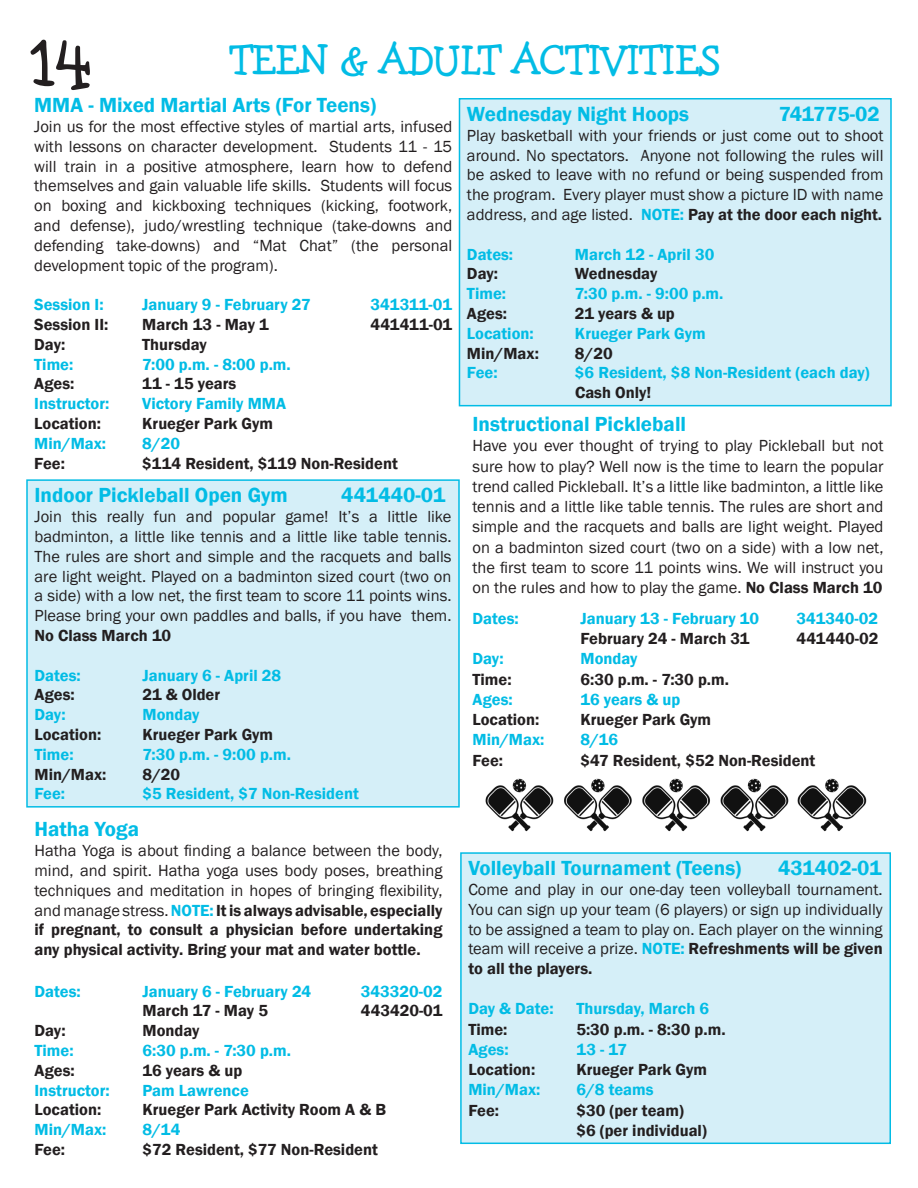
<style>
.page{position:relative;width:918px;height:1188px;background:#fff}
.page>*{position:absolute;margin:0;border:0;box-sizing:border-box;transform-origin:0 0}
.t1{font:75px "Hank BT";color:#231f20}
.t2{font:45px "Hank BT";letter-spacing:-.01em;color:#02bce5}
.t3{font:600 21px "Franklin Gothic";color:#02bce5}
.t4{font:16.5px/19.8px "Franklin Gothic";color:#231f20;text-align:justify}
.t5{font:600 16.5px/20.2px "Franklin Gothic";color:#231f20}
.t6{font:600 16.5px "Franklin Gothic";color:#02bce5}
.s1{font-weight:600;color:#02bce5}
.s2{font-weight:600}
</style>
<div class="page">
<img style="left:485px;top:778px;width:304px;height:54px">
<img style="left:797px;top:778px;width:70px;height:54px">
<div style="left:27px;top:480px;width:432px;height:327px;background:#d5eff8"></div>
<div style="left:26px;top:479px;width:434px;height:329px;border:2px solid #02bce5"></div>
<div style="left:459px;top:99px;width:432px;height:307px;background:#d5eff8"></div>
<div style="left:459px;top:98px;width:433px;height:308px;border:2px solid #02bce5"></div>
<div style="left:461px;top:853px;width:429px;height:290px;background:#d5eff8"></div>
<div style="left:460px;top:852px;width:431px;height:292px;border:2px solid #02bce5"></div>
<h1 class="t1" style="left:28px;top:17px;width:66px">14</h1>
<h2 class="t2" style="left:230px;top:33px;width:492px">TEEN &amp; ADULT ACTIVITIES</h2>
<p class="t3" style="left:34px;top:92px;width:343px">MMA - Mixed Martial Arts (For Teens)</p>
<p class="t4" style="left:34px;top:117px;width:420px">Join us for the most effective styles of martial arts, infused with lessons on character development. Students 11 - 15 will train in a positive atmosphere, learn how to defend themselves and gain valuable life skills. Students will focus on boxing and kickboxing techniques (kicking, footwork, and defense), judo/wrestling technique (take-downs and defending take-downs) and “Mat Chat” (the personal development topic of the program).</p>
<p class="t6" style="left:34px;top:294px;width:71px">Session I:</p>
<p class="t6" style="left:142px;top:294px;width:170px">January 9 - February 27</p>
<p class="t6" style="left:371px;top:294px;width:83px">341311-01</p>
<p class="t5" style="left:34px;top:315px;width:76px">Session II:</p>
<p class="t5" style="left:142px;top:315px;width:128px">March 13 - May 1</p>
<p class="t5" style="left:371px;top:315px;width:83px">441411-01</p>
<p class="t5" style="left:34px;top:334px;width:33px">Day:</p>
<p class="t5" style="left:142px;top:334px;width:66px">Thursday</p>
<p class="t6" style="left:34px;top:354px;width:41px">Time:</p>
<p class="t6" style="left:142px;top:354px;width:150px">7:00 p.m. - 8:00 p.m.</p>
<p class="t5" style="left:34px;top:374px;width:42px">Ages:</p>
<p class="t5" style="left:142px;top:374px;width:96px">11 - 15 years</p>
<p class="t6" style="left:34px;top:393px;width:77px">Instructor:</p>
<p class="t6" style="left:142px;top:393px;width:145px">Victory Family MMA</p>
<p class="t5" style="left:34px;top:414px;width:68px">Location:</p>
<p class="t5" style="left:142px;top:414px;width:132px">Krueger Park Gym</p>
<p class="t6" style="left:34px;top:433px;width:73px">Min/Max:</p>
<p class="t6" style="left:142px;top:433px;width:39px">8/20</p>
<p class="t5" style="left:34px;top:453px;width:32px">Fee:</p>
<p class="t5" style="left:142px;top:453px;width:257px">$114 Resident, $119 Non-Resident</p>
<p class="t3" style="left:467px;top:101px;width:224px">Wednesday Night Hoops</p>
<p class="t3" style="left:779px;top:101px;width:102px">741775-02</p>
<p class="t4" style="left:467px;top:126px;width:418px">Play basketball with your friends or just come out to shoot around. No spectators. Anyone not following the rules will be asked to leave with no refund or being suspended from the program. Every player must show a picture ID with name address, and age listed. <span class="s1">NOTE:</span> <span class="s2">Pay at the door each night.</span></p>
<p class="t6" style="left:467px;top:244px;width:48px">Dates:</p>
<p class="t6" style="left:575px;top:244px;width:141px">March 12 - April 30</p>
<p class="t5" style="left:467px;top:264px;width:33px">Day:</p>
<p class="t5" style="left:575px;top:264px;width:84px">Wednesday</p>
<p class="t6" style="left:467px;top:283px;width:41px">Time:</p>
<p class="t6" style="left:575px;top:283px;width:150px">7:30 p.m. - 9:00 p.m.</p>
<p class="t5" style="left:467px;top:304px;width:42px">Ages:</p>
<p class="t5" style="left:575px;top:304px;width:101px">21 years &amp; up</p>
<p class="t6" style="left:467px;top:323px;width:68px">Location:</p>
<p class="t6" style="left:575px;top:323px;width:132px">Krueger Park Gym</p>
<p class="t5" style="left:467px;top:343px;width:73px">Min/Max:</p>
<p class="t5" style="left:575px;top:343px;width:39px">8/20</p>
<p class="t6" style="left:467px;top:363px;width:32px">Fee:</p>
<p class="t6" style="left:575px;top:363px;width:296px">$6 Resident, $8 Non-Resident (each day)</p>
<p class="t5" style="left:575px;top:383px;width:78px">Cash Only!</p>
<p class="t3" style="left:472px;top:411px;width:215px">Instructional Pickleball</p>
<p class="t4" style="left:472px;top:436px;width:413px;line-height:20.2px">Have you ever thought of trying to play Pickleball but not sure how to play? Well now is the time to learn the popular trend called Pickleball. It’s a little like badminton, a little like tennis and a little like table tennis. The rules are short and simple and the racquets and balls are light weight. Played on a badminton sized court (two on a side) with a low net, the first team to score 11 points wins. We will instruct you on the rules and how to play the game. <span class="s2">No Class March 10</span></p>
<p class="t6" style="left:472px;top:608px;width:48px">Dates:</p>
<p class="t6" style="left:580px;top:608px;width:180px">January 13 - February 10</p>
<p class="t6" style="left:796px;top:608px;width:83px">341340-02</p>
<p class="t5" style="left:580px;top:629px;width:171px">February 24 - March 31</p>
<p class="t5" style="left:797px;top:629px;width:83px">441440-02</p>
<p class="t6" style="left:472px;top:649px;width:33px">Day:</p>
<p class="t6" style="left:580px;top:649px;width:59px">Monday</p>
<p class="t5" style="left:472px;top:669px;width:41px">Time:</p>
<p class="t5" style="left:580px;top:669px;width:150px">6:30 p.m. - 7:30 p.m.</p>
<p class="t6" style="left:472px;top:689px;width:42px">Ages:</p>
<p class="t6" style="left:580px;top:689px;width:101px">16 years &amp; up</p>
<p class="t5" style="left:472px;top:710px;width:68px">Location:</p>
<p class="t5" style="left:580px;top:710px;width:132px">Krueger Park Gym</p>
<p class="t6" style="left:472px;top:730px;width:73px">Min/Max:</p>
<p class="t6" style="left:580px;top:730px;width:39px">8/16</p>
<p class="t5" style="left:472px;top:750px;width:32px">Fee:</p>
<p class="t5" style="left:580px;top:750px;width:236px">$47 Resident, $52 Non-Resident</p>
<p class="t3" style="left:34px;top:482px;width:255px">Indoor Pickleball Open Gym</p>
<p class="t3" style="left:341px;top:482px;width:106px">441440-01</p>
<p class="t4" style="left:34px;top:507px;width:419px">Join this really fun and popular game! It’s a little like badminton, a little like tennis and a little like table tennis.<br>The rules are short and simple and the racquets and balls are light weight. Played on a badminton sized court (two on a side) with a low net, the first team to score 11 points wins.<br>Please bring your own paddles and balls, if you have them.</p>
<p class="t5" style="left:34px;top:625px;width:138px">No Class March 10</p>
<p class="t6" style="left:34px;top:665px;width:48px">Dates:</p>
<p class="t6" style="left:142px;top:665px;width:140px">January 6 - April 28</p>
<p class="t5" style="left:34px;top:685px;width:42px">Ages:</p>
<p class="t5" style="left:142px;top:685px;width:79px">21 &amp; Older</p>
<p class="t6" style="left:34px;top:704px;width:33px">Day:</p>
<p class="t6" style="left:142px;top:704px;width:59px">Monday</p>
<p class="t5" style="left:34px;top:724px;width:68px">Location:</p>
<p class="t5" style="left:142px;top:724px;width:132px">Krueger Park Gym</p>
<p class="t6" style="left:34px;top:744px;width:41px">Time:</p>
<p class="t6" style="left:142px;top:744px;width:150px">7:30 p.m. - 9:00 p.m.</p>
<p class="t5" style="left:34px;top:764px;width:73px">Min/Max:</p>
<p class="t5" style="left:142px;top:764px;width:39px">8/20</p>
<p class="t6" style="left:34px;top:784px;width:32px">Fee:</p>
<p class="t6" style="left:142px;top:784px;width:218px">$5 Resident, $7 Non-Resident</p>
<p class="t3" style="left:34px;top:816px;width:106px">Hatha Yoga</p>
<p class="t4" style="left:34px;top:841px;width:410px">Hatha Yoga is about finding a balance between the body, mind, and spirit. Hatha yoga uses body poses, breathing techniques and meditation in hopes of bringing flexibility, and manage stress.<span class="s1">NOTE:</span> <span class="s2">It is always advisable, especially if pregnant, to consult a physician before undertaking any physical activity. Bring your mat and water bottle.</span></p>
<p class="t6" style="left:34px;top:981px;width:48px">Dates:</p>
<p class="t6" style="left:142px;top:981px;width:170px">January 6 - February 24</p>
<p class="t6" style="left:361px;top:981px;width:83px">343320-02</p>
<p class="t5" style="left:142px;top:1001px;width:127px">March 17 - May 5</p>
<p class="t5" style="left:361px;top:1001px;width:83px">443420-01</p>
<p class="t5" style="left:34px;top:1021px;width:33px">Day:</p>
<p class="t5" style="left:142px;top:1021px;width:59px">Monday</p>
<p class="t6" style="left:34px;top:1040px;width:41px">Time:</p>
<p class="t6" style="left:142px;top:1040px;width:150px">6:30 p.m. - 7:30 p.m.</p>
<p class="t5" style="left:34px;top:1060px;width:42px">Ages:</p>
<p class="t5" style="left:142px;top:1060px;width:101px">16 years &amp; up</p>
<p class="t6" style="left:34px;top:1080px;width:77px">Instructor:</p>
<p class="t6" style="left:142px;top:1080px;width:108px">Pam Lawrence</p>
<p class="t5" style="left:34px;top:1100px;width:68px">Location:</p>
<p class="t5" style="left:142px;top:1100px;width:245px">Krueger Park Activity Room A &amp; B</p>
<p class="t6" style="left:34px;top:1120px;width:73px">Min/Max:</p>
<p class="t6" style="left:142px;top:1120px;width:39px">8/14</p>
<p class="t5" style="left:34px;top:1140px;width:32px">Fee:</p>
<p class="t5" style="left:142px;top:1140px;width:237px">$72 Resident, $77 Non-Resident</p>
<p class="t3" style="left:468px;top:855px;width:275px">Volleyball Tournament (Teens)</p>
<p class="t3" style="left:778px;top:855px;width:105px">431402-01</p>
<p class="t4" style="left:468px;top:880px;width:416px">Come and play in our one-day teen volleyball tournament.<br>You can sign up your team (6 players) or sign up individually to be assigned a team to play on. Each player on the winning team will receive a prize. <span class="s1">NOTE:</span> <span class="s2">Refreshments will be given to all the players.</span></p>
<p class="t6" style="left:468px;top:999px;width:87px">Day &amp; Date:</p>
<p class="t6" style="left:576px;top:999px;width:134px">Thursday, March 6</p>
<p class="t5" style="left:468px;top:1019px;width:41px">Time:</p>
<p class="t5" style="left:576px;top:1019px;width:151px">5:30 p.m. - 8:30 p.m.</p>
<p class="t6" style="left:468px;top:1039px;width:42px">Ages:</p>
<p class="t6" style="left:576px;top:1039px;width:52px">13 - 17</p>
<p class="t5" style="left:468px;top:1060px;width:68px">Location:</p>
<p class="t5" style="left:576px;top:1060px;width:132px">Krueger Park Gym</p>
<p class="t6" style="left:468px;top:1080px;width:73px">Min/Max:</p>
<p class="t6" style="left:576px;top:1080px;width:79px">6/8 teams</p>
<p class="t5" style="left:468px;top:1100px;width:32px">Fee:</p>
<p class="t5" style="left:576px;top:1100px;width:132px">$30 (per team) $6 (per individual)</p>
</div>
